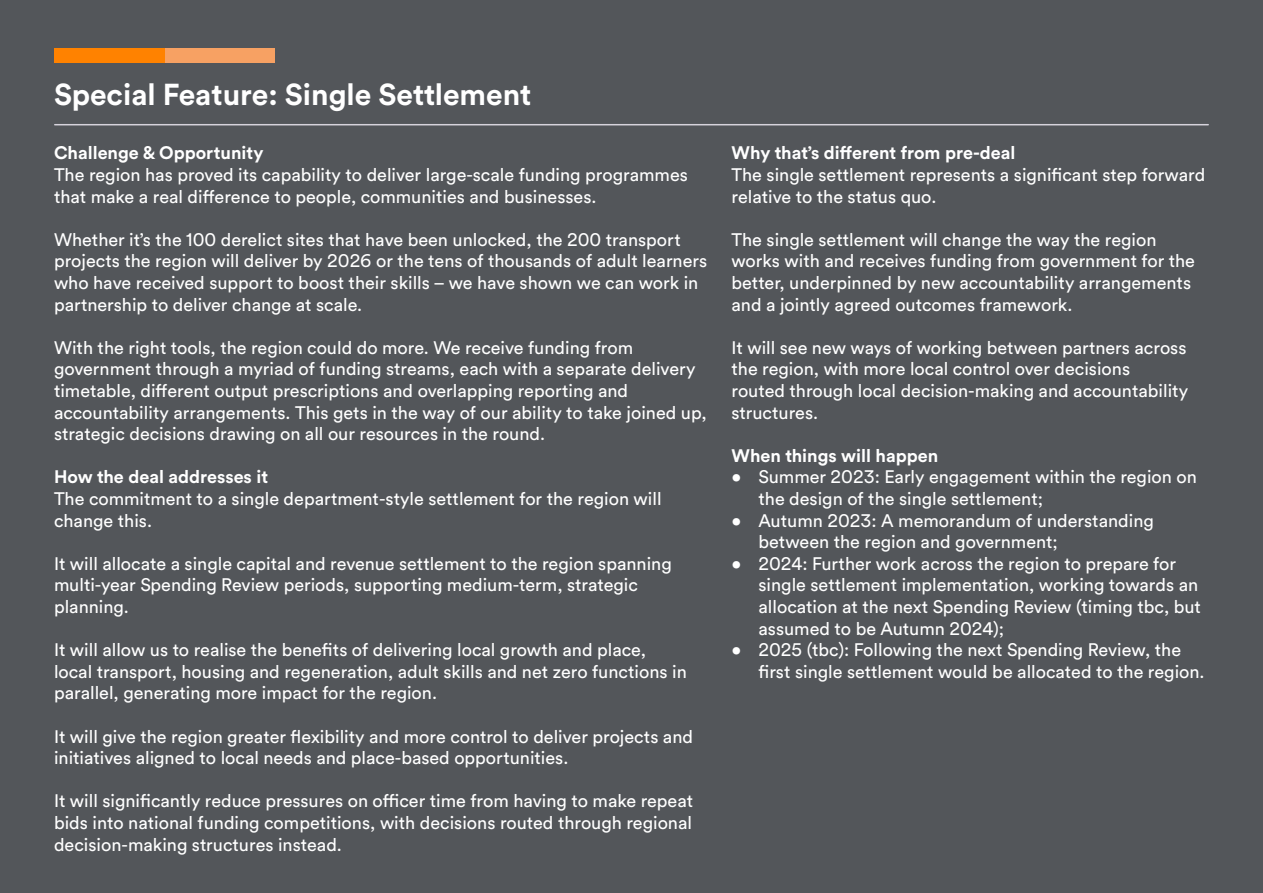
<style>
.page{position:relative;width:1263px;height:893px;background:#fff}
.page>*{position:absolute;margin:0;border:0;box-sizing:border-box;transform-origin:0 0}
.TOC_M_WHITE{font:700 30px "WMCA Circular Cap Num";color:#fff}
.Body{font:18px/21.6px "WMCA Circular Cap Num";color:#fff}
.Body-2{font:700 18px "WMCA Circular Cap Num";color:#fff}
</style>
<div class="page">
<div style="left:1px;top:0;width:1262px;height:893px;background:#53565a"></div>
<hr style="left:55px;top:124px;width:1153px;height:1px;background:#d6d3dc">
<div style="left:164px;top:49px;width:111px;height:14px;background:#f7a163"></div>
<div style="left:54px;top:49px;width:110px;height:14px;background:#ff8200"></div>
<p class="TOC_M_WHITE" style="left:54px;top:78px;width:479px">Special Feature: Single Settlement</p>
<p class="Body-2" style="left:54px;top:143px;width:211px">Challenge &amp; Opportunity</p>
<p class="Body" style="left:54px;top:164px;width:635px">The region has proved its capability to deliver large-scale funding programmes that make a real difference to people, communities and businesses.</p>
<p class="Body" style="left:54px;top:229px;width:655px">Whether it’s the 100 derelict sites that have been unlocked, the 200 transport projects the region will deliver by 2026 or the tens of thousands of adult learners who have received support to boost their skills – we have shown we can work in partnership to deliver change at scale.</p>
<p class="Body" style="left:54px;top:337px;width:654px">With the right tools, the region could do more. We receive funding from government through a myriad of funding streams, each with a separate delivery timetable, different output prescriptions and overlapping reporting and accountability arrangements. This gets in the way of our ability to take joined up, strategic decisions drawing on all our resources in the round.</p>
<p class="Body-2" style="left:54px;top:467px;width:216px">How the deal addresses it</p>
<p class="Body" style="left:54px;top:488px;width:609px">The commitment to a single department-style settlement for the region will change this.</p>
<p class="Body" style="left:54px;top:553px;width:619px">It will allocate a single capital and revenue settlement to the region spanning multi-year Spending Review periods, supporting medium-term, strategic planning.</p>
<p class="Body" style="left:54px;top:639px;width:634px">It will allow us to realise the benefits of delivering local growth and place, local transport, housing and regeneration, adult skills and net zero functions in parallel, generating more impact for the region.</p>
<p class="Body" style="left:54px;top:726px;width:641px">It will give the region greater flexibility and more control to deliver projects and initiatives aligned to local needs and place-based opportunities.</p>
<p class="Body" style="left:54px;top:791px;width:641px;text-align:justify">It will significantly reduce pressures on officer time from having to make repeat bids into national funding competitions, with decisions routed through regional decision-making structures instead.</p>
<p class="Body-2" style="left:731px;top:143px;width:285px">Why that’s different from pre-deal</p>
<p class="Body" style="left:731px;top:164px;width:475px">The single settlement represents a significant step forward relative to the status quo.</p>
<p class="Body" style="left:731px;top:229px;width:465px">The single settlement will change the way the region works with and receives funding from government for the better, underpinned by new accountability arrangements and a jointly agreed outcomes framework.</p>
<p class="Body" style="left:731px;top:337px;width:458px">It will see new ways of working between partners across the region, with more local control over decisions routed through local decision-making and accountability structures.</p>
<p class="Body-2" style="left:731px;top:446px;width:208px">When things will happen</p>
<p class="Body" style="left:758px;top:467px;width:440px;text-indent:-27px">• Summer 2023: Early engagement within the region on the design of the single settlement;</p>
<p class="Body" style="left:758px;top:510px;width:397px;text-indent:-27px">• Autumn 2023: A memorandum of understanding between the region and government;</p>
<p class="Body" style="left:758px;top:553px;width:444px;text-indent:-27px">• 2024: Further work across the region to prepare for single settlement implementation, working towards an allocation at the next Spending Review (timing tbc, but assumed to be Autumn 2024);</p>
<p class="Body" style="left:758px;top:639px;width:448px;text-indent:-27px">• 2025 (tbc): Following the next Spending Review, the first single settlement would be allocated to the region.</p>
</div>
